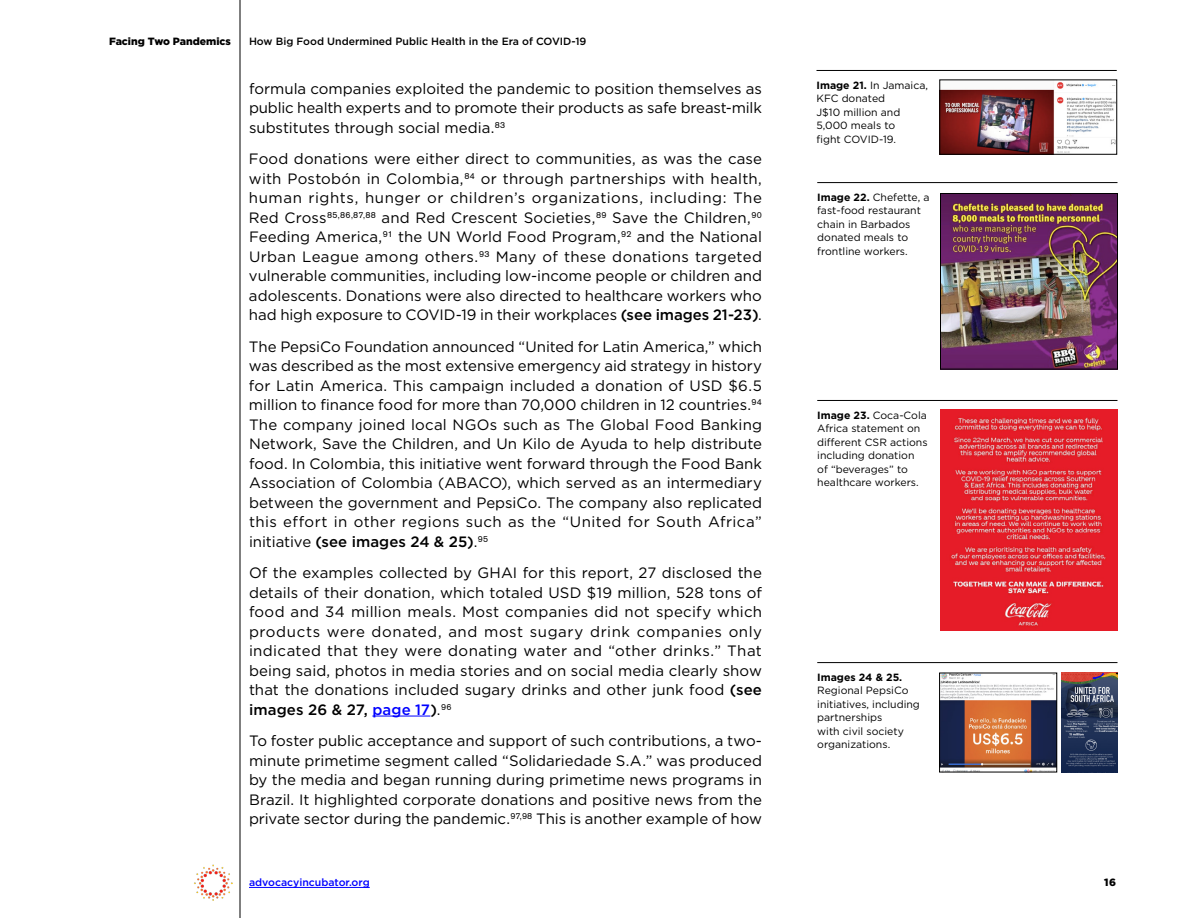
<style>
.page{position:relative;width:1188px;height:918px;background:#fff}
.page>*{position:absolute;margin:0;border:0;box-sizing:border-box;transform-origin:0 0}
.t1{font:15px/19.5px "Gotham";color:#000;text-align:justify}
.t2{font:10.5px/13.5px "Gotham";color:#000}
.t3{font:500 10.5px "Gotham";color:#000}
.t4{font:500 10.5px "Gotham";color:#00f}
.t5{font:900 10.5px "Gotham";color:#000}
.t6{font:700 10.5px "Gotham";color:#000}
.s1{font-weight:500}
.s2{font-weight:500;color:#00f}
.s3{font-weight:700}
</style>
<div class="page">
<hr style="left:249px;top:887px;width:121px;height:1px;background:#00f">
<img style="left:194px;top:864px;width:38px;height:37px">
<hr style="left:816px;top:70px;width:301px;height:1px;background:#000">
<img style="left:942px;top:82px;width:173px;height:70px">
<hr style="left:817px;top:182px;width:301px;height:1px;background:#000">
<img style="left:942px;top:195px;width:174px;height:172px">
<div style="left:940px;top:193px;width:178px;height:176px;border:1px solid #000"></div>
<hr style="left:817px;top:400px;width:301px;height:1px;background:#000">
<img style="left:940px;top:410px;width:178px;height:221px">
<hr style="left:817px;top:662px;width:301px;height:1px;background:#000">
<img style="left:941px;top:675px;width:114px;height:95px">
<div style="left:939px;top:673px;width:118px;height:99px;border:1px solid #000"></div>
<img style="left:1061px;top:673px;width:57px;height:99px">
<hr style="left:372px;top:716px;width:58px;height:1px;background:#00f">
<hr style="left:240px;top:0;width:1px;height:918px;background:#000">
<p class="t5" style="left:109px;top:34px;width:123px">Facing Two Pandemics</p>
<p class="t3" style="left:249px;top:34px;width:339px">How Big Food Undermined Public Health in the Era of COVID-19</p>
<p class="t1" style="left:249px;top:78px;width:515px">formula companies exploited the pandemic to position themselves as public health experts and to promote their products as safe breast-milk substitutes through social media.<sup>83</sup></p>
<p class="t1" style="left:249px;top:149px;width:515px">Food donations were either direct to communities, as was the case with Postobón in Colombia,<sup>84</sup> or through partnerships with health, human rights, hunger or children’s organizations, including: The Red Cross<sup>85,86,87,88</sup> and Red Crescent Societies,<sup>89</sup> Save the Children,<sup>90<br></sup>Feeding America,<sup>91</sup> the UN World Food Program,<sup>92</sup> and the National Urban League among others.<sup>93</sup> Many of these donations targeted vulnerable communities, including low-income people or children and adolescents. Donations were also directed to healthcare workers who had high exposure to COVID-19 in their workplaces <span class="s1">(see images 21-23)</span>.</p>
<p class="t1" style="left:249px;top:336px;width:515px">The PepsiCo Foundation announced “United for Latin America,” which was described as the most extensive emergency aid strategy in history for Latin America. This campaign included a donation of USD $6.5 million to finance food for more than 70,000 children in 12 countries.<sup>94<br></sup>The company joined local NGOs such as The Global Food Banking Network, Save the Children, and Un Kilo de Ayuda to help distribute food. In Colombia, this initiative went forward through the Food Bank Association of Colombia (ABACO), which served as an intermediary between the government and PepsiCo. The company also replicated this effort in other regions such as the “United for South Africa” initiative <span class="s1">(see images 24 &amp; 25)</span>.<sup>95</sup></p>
<p class="t1" style="left:249px;top:563px;width:515px">Of the examples collected by GHAI for this report, 27 disclosed the details of their donation, which totaled USD $19 million, 528 tons of food and 34 million meals. Most companies did not specify which products were donated, and most sugary drink companies only indicated that they were donating water and “other drinks.” That being said, photos in media stories and on social media clearly show that the donations included sugary drinks and other junk food <span class="s1">(see images 26 &amp; 27,</span> <span class="s2">page 17</span><span class="s1">)</span>.<sup>96</sup></p>
<p class="t1" style="left:249px;top:731px;width:515px">To foster public acceptance and support of such contributions, a two&shy;minute primetime segment called “Solidariedade S.A.” was produced by the media and began running during primetime news programs in Brazil. It highlighted corporate donations and positive news from the private sector during the pandemic.<sup>97,98</sup> This is another example of how</p>
<p class="t2" style="left:816px;top:78px;width:113px"><span class="s3">Image 21.</span> In Jamaica,<br>KFC donated<br>J$10 million and<br>5,000 meals to<br>fight COVID-19.</p>
<p class="t2" style="left:817px;top:190px;width:114px"><span class="s3">Image 22.</span> Chefette, a fast-food restaurant chain in Barbados donated meals to frontline workers.</p>
<p class="t2" style="left:817px;top:408px;width:112px"><span class="s3">Image 23.</span> Coca-Cola<br>Africa statement on different CSR actions including donation of “beverages” to healthcare workers.</p>
<p class="t6" style="left:817px;top:670px;width:87px">Images 24 &amp; 25.</p>
<p class="t2" style="left:817px;top:684px;width:104px">Regional PepsiCo initiatives, including partnerships<br>with civil society organizations.</p>
<p class="t4" style="left:249px;top:876px;width:122px">advocacyincubator.org</p>
<p class="t5" style="left:1104px;top:875px;width:13px">16</p>
</div>
